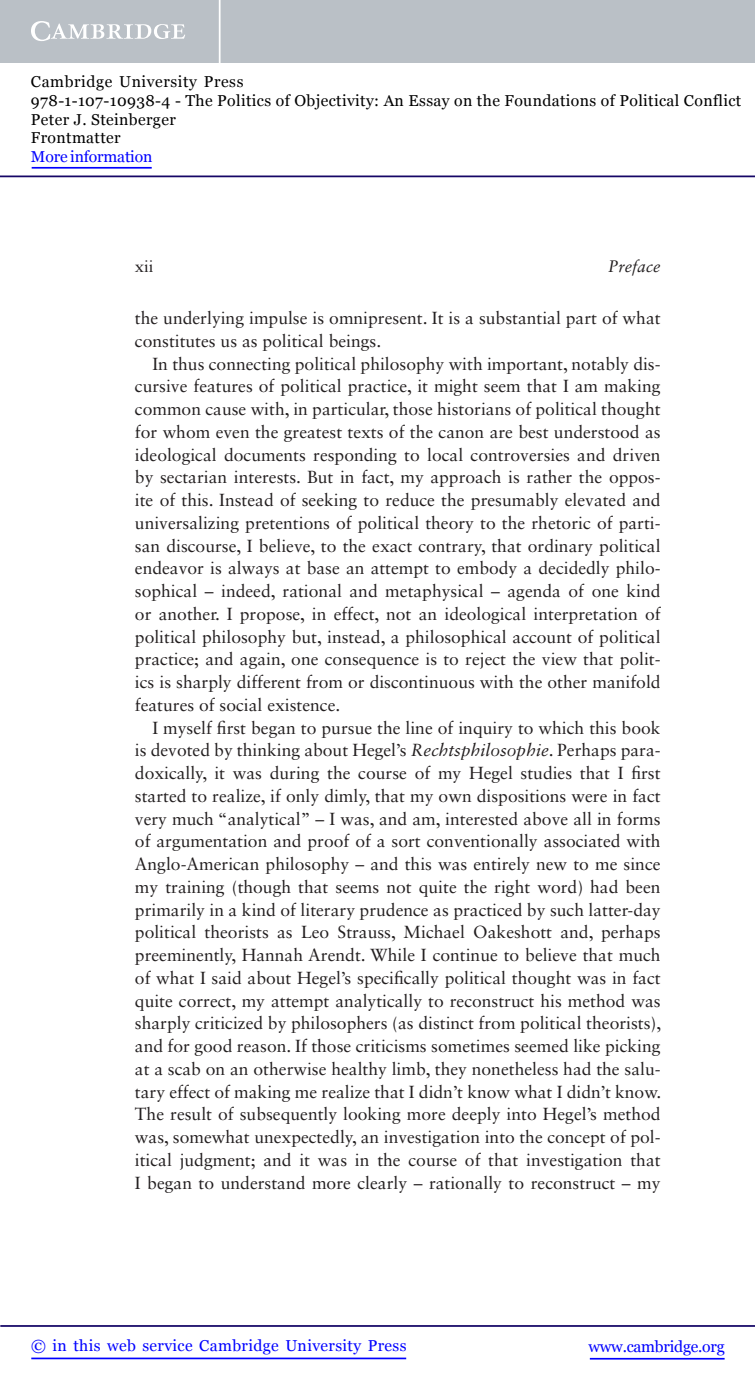
<style>
.page{position:relative;width:755px;height:1385px;background:#fff}
.page>*{position:absolute;margin:0;border:0;box-sizing:border-box;transform-origin:0 0}
.t1{font:17.5px/22.8px "Sabon LT Std";color:#231f20;text-align:justify}
.t2{font:italic 16.62px "Sabon LT Std";color:#231f20}
.t3{font:16.62px "Sabon LT Std";color:#231f20}
.t4{font:15.75px/18.6px "Georgia";letter-spacing:.025em;color:#000}
.t5{font:15.75px "Georgia";letter-spacing:.025em;color:#00f}
.t6{font:15.75px "Georgia";letter-spacing:-.015em;color:#00f}
.t7{font:15.75px "Georgia";letter-spacing:-.01em;color:#00f}
.s1{font-style:italic}
</style>
<div class="page">
<hr style="left:589px;top:1358px;width:135px;height:1px;background:#00f">
<hr style="left:0;top:1325px;width:754px;height:2px;background:#150666">
<hr style="left:31px;top:1357px;width:375px;height:2px;background:#00f">
<div style="left:0;top:0;width:754px;height:63px;background:#bac0c6"></div>
<svg style="left:31px;top:21px;width:154px;height:20px"></svg>
<hr style="left:219px;top:0;width:1px;height:63px;background:#fff">
<hr style="left:0;top:175px;width:754px;height:2px;background:#150666">
<hr style="left:32px;top:167px;width:120px;height:2px;background:#00f">
<p class="t4" style="left:31px;top:73px;width:711px">Cambridge University Press<br>978-1-107-10938-4 - The Politics of Objectivity: An Essay on the Foundations of Political Conflict Peter J. Steinberger<br>Frontmatter</p>
<p class="t7" style="left:31px;top:147px;width:123px">More information</p>
<p class="t3" style="left:135px;top:259px;width:20px">xii</p>
<p class="t2" style="left:607px;top:259px;width:54px">Preface</p>
<p class="t1" style="left:135px;top:308px;width:526px">the underlying impulse is omnipresent. It is a substantial part of what constitutes us as political beings.</p>
<p class="t1" style="left:135px;top:354px;width:527px;text-indent:18px">In thus connecting political philosophy with important, notably dis&shy;cursive features of political practice, it might seem that I am making common cause with, in particular, those historians of political thought for whom even the greatest texts of the canon are best understood as ideological documents responding to local controversies and driven by sectarian interests. But in fact, my approach is rather the oppos&shy;ite of this. Instead of seeking to reduce the presumably elevated and universalizing pretentions of political theory to the rhetoric of parti&shy;san discourse, I believe, to the exact contrary, that ordinary political endeavor is always at base an attempt to embody a decidedly philo&shy;sophical – indeed, rational and metaphysical – agenda of one kind or another. I propose, in effect, not an ideological interpretation of political philosophy but, instead, a philosophical account of political practice; and again, one consequence is to reject the view that polit&shy;ics is sharply different from or discontinuous with the other manifold features of social existence.</p>
<p class="t1" style="left:135px;top:718px;width:527px;text-indent:18px">I myself first began to pursue the line of inquiry to which this book is devoted by thinking about Hegel’s <span class="s1">Rechtsphilosophie</span>. Perhaps para&shy;doxically, it was during the course of my Hegel studies that I first started to realize, if only dimly, that my own dispositions were in fact very much “analytical” – I was, and am, interested above all in forms of argumentation and proof of a sort conventionally associated with Anglo-American philosophy – and this was entirely new to me since my training (though that seems not quite the right word) had been primarily in a kind of literary prudence as practiced by such latter-day political theorists as Leo Strauss , Michael Oakeshott and, perhaps preeminently, Hannah Arendt . While I continue to believe that much of what I said about Hegel’s specifically political thought was in fact quite correct, my attempt analytically to reconstruct his method was sharply criticized by philosophers (as distinct from political theorists), and for good reason. If those criticisms sometimes seemed like picking at a scab on an otherwise healthy limb, they nonetheless had the salu&shy;tary effect of making me realize that I didn’t know what I didn’t know.<br>The result of subsequently looking more deeply into Hegel’s method was, somewhat unexpectedly, an investigation into the concept of pol&shy;itical judgment; and it was in the course of that investigation that I began to understand more clearly – rationally to reconstruct – my</p>
<p class="t5" style="left:31px;top:1336px;width:376px">© in this web service Cambridge University Press</p>
<p class="t6" style="left:588px;top:1336px;width:137px">www.cambridge.org</p>
</div>
